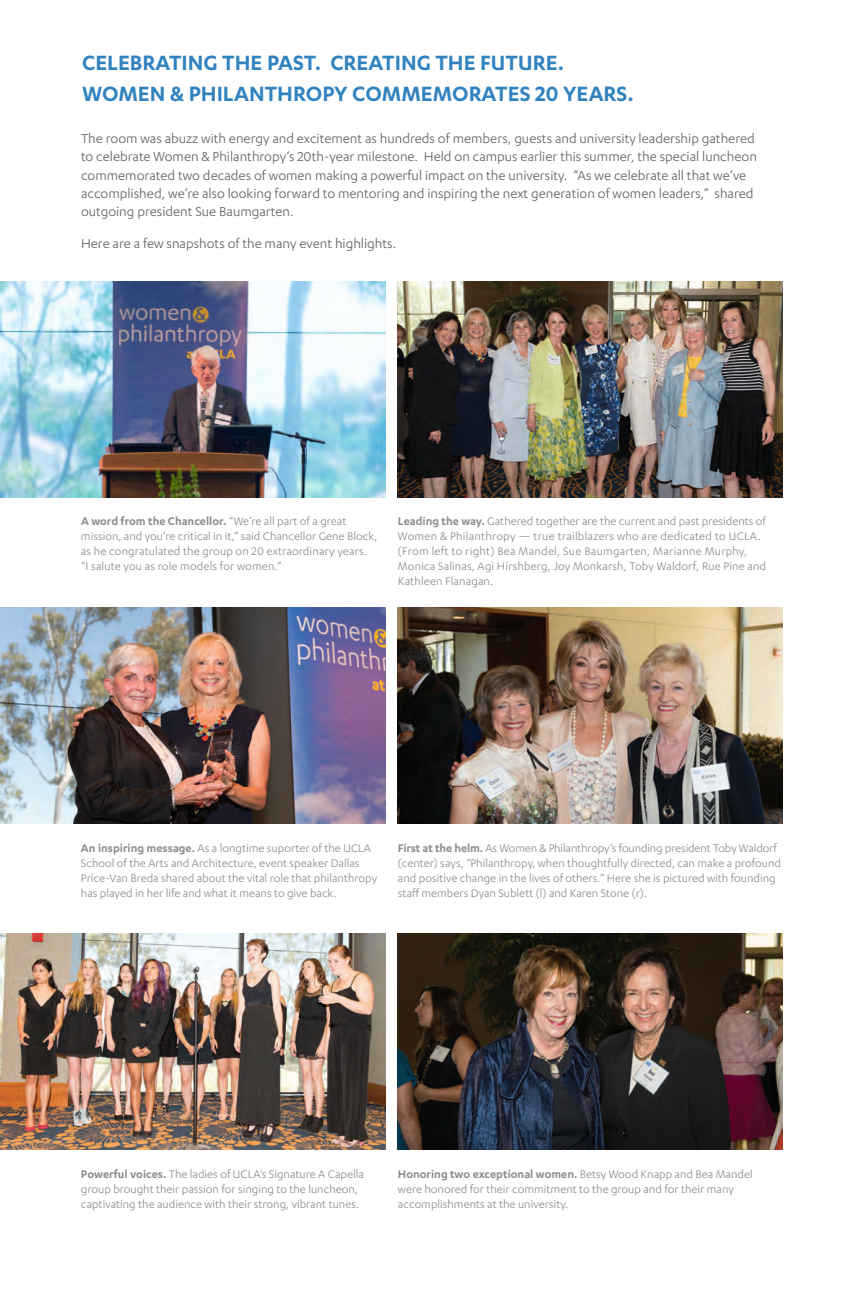
<style>
.page{position:relative;width:864px;height:1296px;background:#fff}
.page>*{position:absolute;margin:0;border:0;box-sizing:border-box;transform-origin:0 0}
.t1{font:600 24px "Karbon";color:#3183bf}
.text{font:15px/18.3px "Karbon";color:#636366}
.photo_caption{font:12.75px/15px "Karbon";color:#8a8c8f}
.s1{font-weight:600}
</style>
<div class="page">
<img style="left:398px;top:281px;width:385px;height:216px">
<img style="left:398px;top:608px;width:385px;height:216px">
<img style="left:398px;top:934px;width:385px;height:216px">
<img style="left:0;top:281px;width:385px;height:216px">
<img style="left:0;top:608px;width:385px;height:216px">
<img style="left:0;top:934px;width:385px;height:216px">
<p class="t1" style="left:82px;top:49px;width:484px">CELEBRATING THE PAST. CREATING THE FUTURE.</p>
<p class="t1" style="left:82px;top:80px;width:553px">WOMEN &amp; PHILANTHROPY COMMEMORATES 20 YEARS.</p>
<p class="text" style="left:81px;top:129px;width:678px">The room was abuzz with energy and excitement as hundreds of members, guests and university leadership gathered to celebrate Women &amp; Philanthropy’s 20th-year milestone. Held on campus earlier this summer, the special luncheon commemorated two decades of women making a powerful impact on the university. “As we celebrate all that we’ve accomplished, we’re also looking forward to mentoring and inspiring the next generation of women leaders,” shared outgoing president Sue Baumgarten.</p>
<p class="text" style="left:81px;top:234px;width:317px">Here are a few snapshots of the many event highlights.</p>
<p class="photo_caption" style="left:81px;top:513px;width:298px"><span class="s1">A word from the Chancellor.</span> “We’re all part of a great mission, and you’re critical in it,” said Chancellor Gene Block, as he congratulated the group on 20 extraordinary years. “I salute you as role models for women.”</p>
<p class="photo_caption" style="left:398px;top:513px;width:370px"><span class="s1">Leading the way.</span> Gathered together are the current and past presidents of Women &amp; Philanthropy — true trailblazers who are dedicated to UCLA. (From left to right) Bea Mandel, Sue Baumgarten, Marianne Murphy, Monica Salinas, Agi Hirshberg, Joy Monkarsh, Toby Waldorf, Rue Pine and Kathleen Flanagan.</p>
<p class="photo_caption" style="left:81px;top:840px;width:298px"><span class="s1">An inspiring message.</span> As a longtime suporter of the UCLA School of the Arts and Architecture, event speaker Dallas Price-Van Breda shared about the vital role that philanthropy has played in her life and what it means to give back.</p>
<p class="photo_caption" style="left:398px;top:840px;width:385px"><span class="s1">First at the helm.</span> As Women &amp; Philanthropy’s founding president Toby Waldorf (center) says, “Philanthropy, when thoughtfully directed, can make a profound and positive change in the lives of others.” Here she is pictured with founding staff members Dyan Sublett (l) and Karen Stone (r).</p>
<p class="photo_caption" style="left:81px;top:1166px;width:284px"><span class="s1">Powerful voices.</span> The ladies of UCLA’s Signature A Capella group brought their passion for singing to the luncheon, captivating the audience with their strong, vibrant tunes.</p>
<p class="photo_caption" style="left:398px;top:1166px;width:356px"><span class="s1">Honoring two exceptional women.</span> Betsy Wood Knapp and Bea Mandel were honored for their commitment to the group and for their many accomplishments at the university.</p>
</div>
